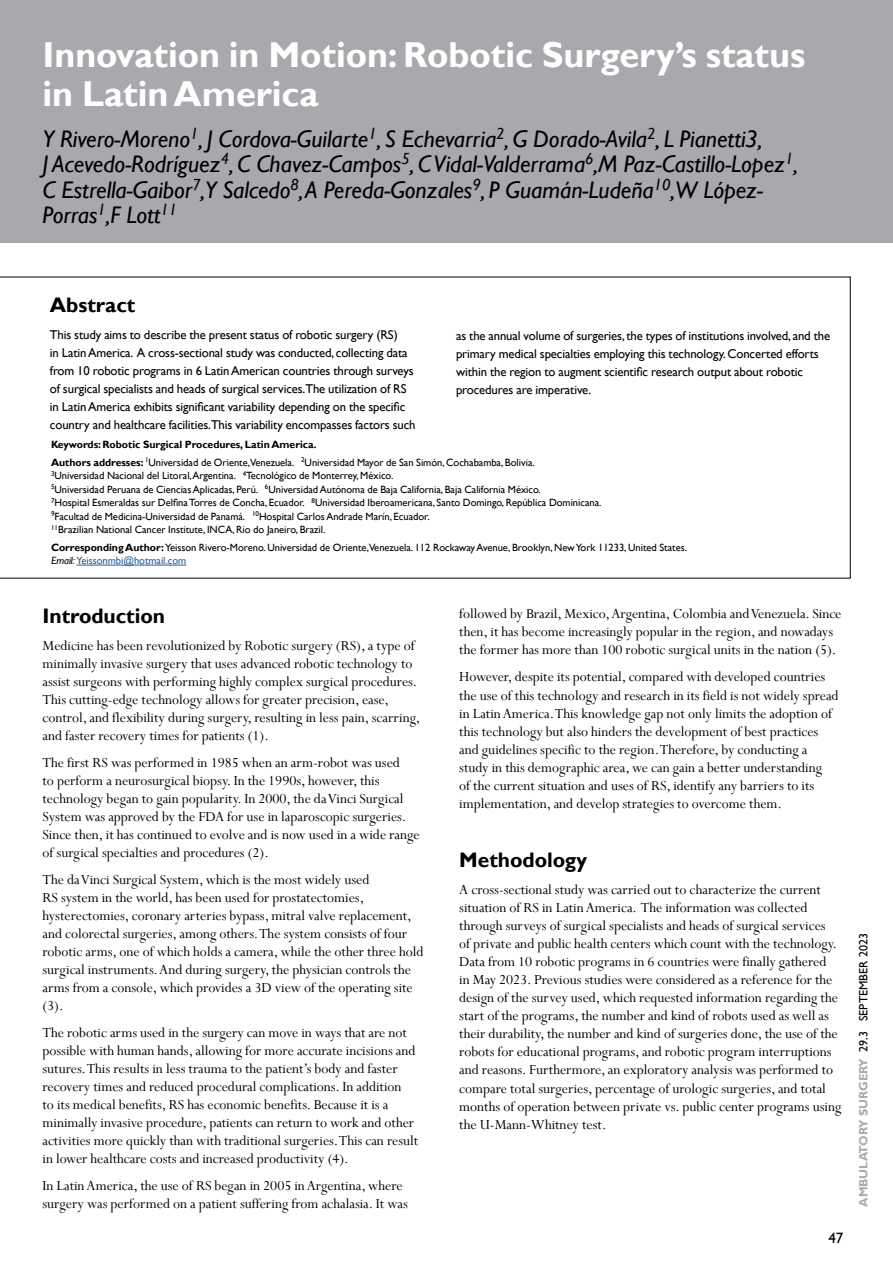
<style>
.page{position:relative;width:893px;height:1263px;background:#fff}
.page>*{position:absolute;margin:0;border:0;box-sizing:border-box;transform-origin:0 0}
.t1{font:700 36px/39px "Gill Sans";color:#fff}
.t2{font:italic 24px/25.5px "Gill Sans";color:#000}
.t3{font:700 21px "Gill Sans";color:#000}
.t4{font:15.3px/18px "Perpetua";color:#000}
.t5{font:15px "Gill Sans";color:#000}
.t6{font:12.75px/18px "Gill Sans";letter-spacing:-.01em;color:#000}
.t7{font:700 12px "Gill Sans";color:#a9abae}
.t8{font:10.5px/13.5px "Gill Sans";color:#000}
.s1{font-weight:700}
.s2{font-style:italic}
.s3{color:#215e9e}
.s4{font-weight:400;color:#000}
</style>
<div class="page">
<div style="left:0;top:0;width:893px;height:242px;background:#a7a9ac"></div>
<svg style="left:0;top:277px;width:850px;height:301px"></svg>
<hr style="left:77px;top:565px;width:109px;height:1px;background:#215e9e">
<h1 class="t1" style="left:43px;top:37px;width:764px">Innovation in Motion: Robotic Surgery’s status in Latin America</h1>
<p class="t2" style="left:43px;top:126px;width:757px">Y Rivero-Moreno<sup>1</sup>, J Cordova-Guilarte<sup>1</sup>, S Echevarria<sup>2</sup>, G Dorado-Avila<sup>2</sup>, L Pianetti3,<br>J Acevedo-Rodríguez<sup>4</sup>, C Chavez-Campos<sup>5</sup>, C Vidal-Valderrama<sup>6</sup>,M Paz-Castillo-Lopez<sup>1</sup>, C Estrella-Gaibor<sup>7</sup>,Y Salcedo<sup>8</sup>, A Pereda-Gonzales<sup>9</sup>, P Guamán-Ludeña<sup>10</sup>,W López-Porras<sup>1</sup>,F Lott<sup>11</sup></p>
<h3 class="t3" style="left:50px;top:292px;width:87px">Abstract</h3>
<p class="t6" style="left:50px;top:326px;width:367px">This study aims to describe the present status of robotic surgery (RS)<br>in Latin America. A cross-sectional study was conducted, collecting data from 10 robotic programs in 6 Latin American countries through surveys of surgical specialists and heads of surgical services.The utilization of RS in Latin America exhibits significant variability depending on the specific country and healthcare facilities.This variability encompasses factors such</p>
<p class="t6" style="left:456px;top:327px;width:376px">as the annual volume of surgeries, the types of institutions involved, and the primary medical specialties employing this technology. Concerted efforts within the region to augment scientific research output about robotic procedures are imperative.</p>
<p class="t8" style="left:51px;top:436px;width:485px;line-height:17.7px"><span class="s1">Keywords: Robotic Surgical Procedures, Latin America.<br>Authors addresses:</span> <sup>1</sup>Universidad de Oriente,Venezuela. <sup>2</sup>Universidad Mayor de San Simón, Cochabamba, Bolivia.</p>
<p class="t8" style="left:51px;top:469px;width:552px"><sup>3</sup>Universidad Nacional del Litoral,Argentina. <sup>4</sup>Tecnológico de Monterrey, México.<br><sup>5</sup>Universidad Peruana de Ciencias Aplicadas, Perú. <sup>6</sup>Universidad Autónoma de Baja California, Baja California México.<br><sup>7</sup>Hospital Esmeraldas sur Delfina Torres de Concha, Ecuador. <sup>8</sup>Universidad Iberoamericana, Santo Domingo, República Dominicana.<br><sup>9</sup>Facultad de Medicina-Universidad de Panamá. <sup>10</sup>Hospital Carlos Andrade Marín, Ecuador.<br><sup>11</sup>Brazilian National Cancer Institute, INCA, Rio do Janeiro, Brazil.</p>
<p class="t8" style="left:51px;top:541px;width:637px"><span class="s1">Corresponding Author:</span> Yeisson Rivero-Moreno. Universidad de Oriente,Venezuela. 112 Rockaway Avenue, Brooklyn, New York 11233, United States.<br><span class="s2">Email:</span> <span class="s3">Yeissonmbi@hotmail.com</span></p>
<h3 class="t3" style="left:43px;top:603px;width:124px">Introduction</h3>
<p class="t4" style="left:43px;top:636px;width:379px">Medicine has been revolutionized by Robotic surgery (RS), a type of minimally invasive surgery that uses advanced robotic technology to assist surgeons with performing highly complex surgical procedures.<br>This cutting-edge technology allows for greater precision, ease, control, and flexibility during surgery, resulting in less pain, scarring, and faster recovery times for patients (1).</p>
<p class="t4" style="left:43px;top:753px;width:379px">The first RS was performed in 1985 when an arm-robot was used<br>to perform a neurosurgical biopsy. In the 1990s, however, this technology began to gain popularity. In 2000, the da Vinci Surgical System was approved by the FDA for use in laparoscopic surgeries.<br>Since then, it has continued to evolve and is now used in a wide range of surgical specialties and procedures (2).</p>
<p class="t4" style="left:43px;top:871px;width:382px">The da Vinci Surgical System, which is the most widely used<br>RS system in the world, has been used for prostatectomies, hysterectomies, coronary arteries bypass, mitral valve replacement, and colorectal surgeries, among others. The system consists of four robotic arms, one of which holds a camera, while the other three hold surgical instruments. And during surgery, the physician controls the arms from a console, which provides a 3D view of the operating site (3).</p>
<p class="t4" style="left:43px;top:1024px;width:377px">The robotic arms used in the surgery can move in ways that are not possible with human hands, allowing for more accurate incisions and sutures. This results in less trauma to the patient’s body and faster recovery times and reduced procedural complications. In addition<br>to its medical benefits, RS has economic benefits. Because it is a minimally invasive procedure, patients can return to work and other activities more quickly than with traditional surgeries. This can result in lower healthcare costs and increased productivity (4).</p>
<p class="t4" style="left:43px;top:1177px;width:367px">In Latin America, the use of RS began in 2005 in Argentina, where surgery was performed on a patient suffering from achalasia. It was</p>
<p class="t4" style="left:459px;top:605px;width:384px">followed by Brazil, Mexico, Argentina, Colombia and Venezuela. Since then, it has become increasingly popular in the region, and nowadays the former has more than 100 robotic surgical units in the nation (5).</p>
<p class="t4" style="left:459px;top:668px;width:381px">However, despite its potential, compared with developed countries the use of this technology and research in its field is not widely spread in Latin America. This knowledge gap not only limits the adoption of this technology but also hinders the development of best practices and guidelines specific to the region. Therefore, by conducting a study in this demographic area, we can gain a better understanding<br>of the current situation and uses of RS, identify any barriers to its implementation, and develop strategies to overcome them.</p>
<h3 class="t3" style="left:459px;top:848px;width:130px">Methodology</h3>
<p class="t4" style="left:459px;top:881px;width:384px">A cross-sectional study was carried out to characterize the current situation of RS in Latin America. The information was collected through surveys of surgical specialists and heads of surgical services<br>of private and public health centers which count with the technology.<br>Data from 10 robotic programs in 6 countries were finally gathered<br>in May 2023. Previous studies were considered as a reference for the design of the survey used, which requested information regarding the start of the programs, the number and kind of robots used as well as their durability, the number and kind of surgeries done, the use of the robots for educational programs, and robotic program interruptions and reasons. Furthermore, an exploratory analysis was performed to compare total surgeries, percentage of urologic surgeries, and total months of operation between private vs. public center programs using the U-Mann-Whitney test.</p>
<p class="t5" style="left:828px;top:1229px;width:16px">47</p>
<p class="t7" style="left:856px;top:1207px;width:275px;rotate:-90deg">AMBULATORY SURGERY <span class="s4">29.3 SEPTEMBER 2023</span></p>
</div>
